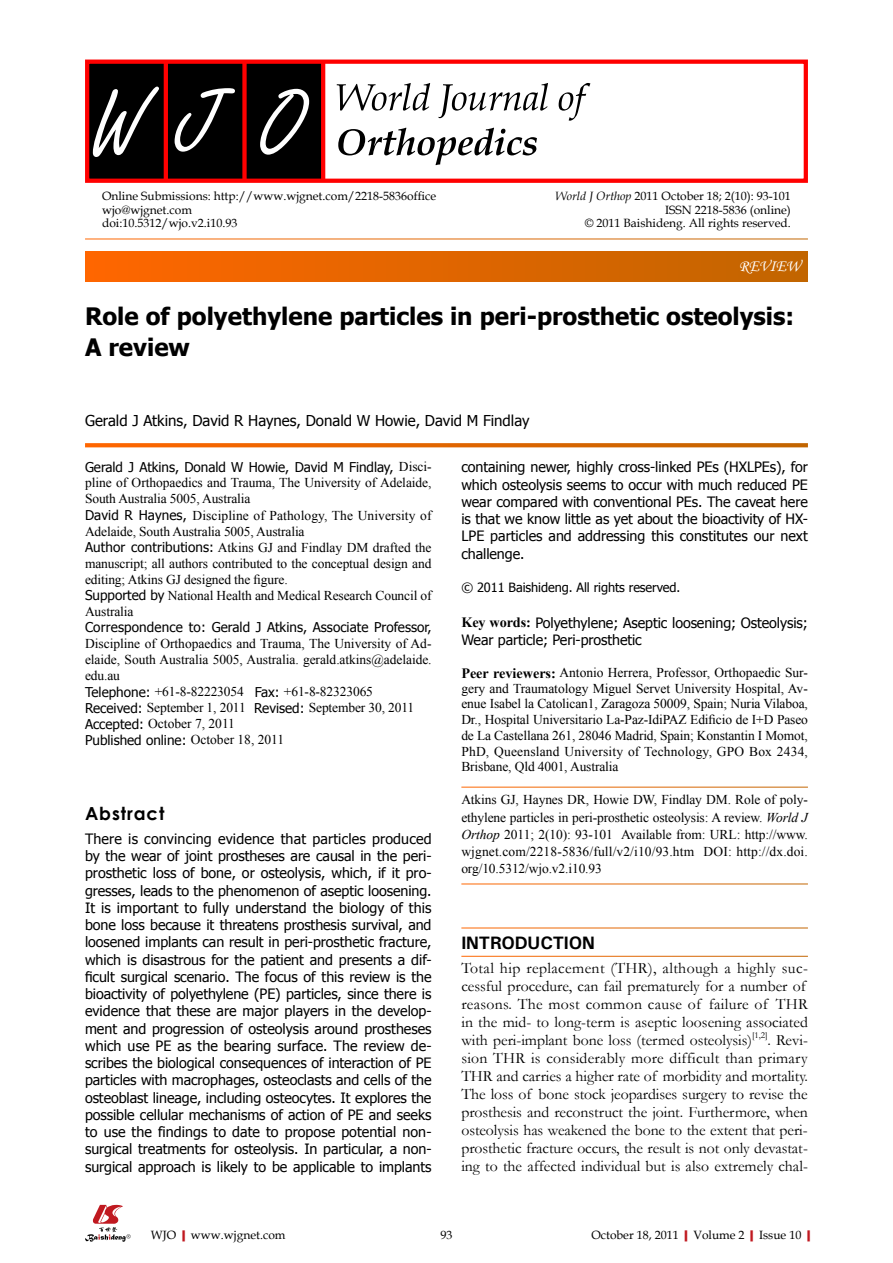
<style>
.page{position:relative;width:893px;height:1263px;background:#fff}
.page>*{position:absolute;margin:0;border:0;box-sizing:border-box;transform-origin:0 0}
.t1{font:700 24px/31.5px "Tahoma";color:#000}
.t2{font:700 18px "Univers";letter-spacing:-.01em;color:#000}
.t3{font:700 18px "Century Gothic";letter-spacing:.05em;color:#000}
.t4{font:16.5px "Monotype Corsiva";color:#fff}
.t5{font:15.75px/18px "Garamond";color:#000}
.t6{font:15px "Tahoma";color:#000}
.t7{font:14.25px/17.2px "Tahoma";letter-spacing:-.005em;color:#000;text-align:justify}
.t8{font:13.5px/16px "Times New Roman";letter-spacing:-.01em;color:#000}
.t9{font:13.5px "Tahoma";color:#000}
.t10{font:12.75px "Tahoma";letter-spacing:-.005em;color:#000}
.t11{font:12px/13.5px "Book Antiqua";color:#000}
.t12{font:9.15px "Garamond";color:#000}
.s1{font-style:italic}
.s2{font-family:"Times New Roman"}
.s3{font-family:"Tahoma"}
.s4{font-family:"Times New Roman";font-weight:700}
.s5{font-weight:700;font-size:14.25px}
.s6{font-weight:700;color:#c01920}
</style>
<div class="page">
<div style="left:85px;top:252px;width:723px;height:29px;background:linear-gradient(to right,#f60,#c16500)"></div>
<svg style="left:85px;top:443px;width:723px;height:4px;background:#e16a09"></svg>
<div style="left:87px;top:61px;width:236px;height:121px;background:#000"></div>
<hr style="left:164px;top:61px;width:4px;height:121px;background:#f00">
<div style="left:242px;top:61px;width:5px;height:121px;background:#f00"></div>
<hr style="left:321px;top:61px;width:4px;height:121px;background:#f00">
<div style="left:85px;top:60px;width:723px;height:123px;border:4px solid #f00"></div>
<svg style="left:260px;top:89px;width:49px;height:66px"></svg>
<svg style="left:175px;top:88px;width:60px;height:64px"></svg>
<svg style="left:93px;top:87px;width:66px;height:70px"></svg>
<svg style="left:337px;top:83px;width:253px;height:38px"></svg>
<svg style="left:338px;top:128px;width:199px;height:37px"></svg>
<svg style="left:85px;top:1205px;width:46px;height:37px"></svg>
<p class="t11" style="left:102px;top:189px;width:336px">Online Submissions: http://www.wjgnet.com/2218-5836office wjo@wjgnet.com<br>doi:10.5312/wjo.v2.i10.93</p>
<p class="t11" style="left:556px;top:189px;width:237px;text-align:right"><span class="s1">World J Orthop</span> 2011 October 18; 2(10): 93-101<br>ISSN 2218-5836 (online)<br>© 2011 Baishideng. All rights reserved.</p>
<p class="t4" style="left:739px;top:256px;width:63px">REVIEW</p>
<h1 class="t1" style="left:85px;top:298px;width:711px">Role of polyethylene particles in peri-prosthetic osteolysis:<br>A review</h1>
<p class="t6" style="left:85px;top:410px;width:446px">Gerald J Atkins, David R Haynes, Donald W Howie, David M Findlay</p>
<p class="t9" style="left:85px;top:458px;width:348px">Gerald J Atkins, Donald W Howie, David M Findlay, <span class="s2">Disci-</span></p>
<p class="t8" style="left:85px;top:475px;width:348px">pline of Orthopaedics and Trauma, The University of Adelaide, South Australia 5005, Australia<br><span class="s3">David R Haynes,</span> Discipline of Pathology, The University of Adelaide, South Australia 5005, Australia<br><span class="s3">Author contributions:</span> Atkins GJ and Findlay DM drafted the manuscript; all authors contributed to the conceptual design and editing; Atkins GJ designed the figure.<br><span class="s3">Supported by</span> National Health and Medical Research Council of Australia</p>
<p class="t9" style="left:85px;top:618px;width:348px">Correspondence to: Gerald J Atkins, Associate Professor,</p>
<p class="t8" style="left:85px;top:635px;width:348px">Discipline of Orthopaedics and Trauma, The University of Ad&shy;elaide, South Australia 5005, Australia. gerald.atkins@adelaide. edu.au<br><span class="s3">Telephone:</span> +61-8-82223054 <span class="s3">Fax:</span> +61-8-82323065<br><span class="s3">Received:</span> September 1, 2011 <span class="s3">Revised:</span> September 30, 2011<br><span class="s3">Accepted:</span> October 7, 2011</p>
<p class="t9" style="left:85px;top:731px;width:201px">Published online: <span class="s2">October 18, 2011</span></p>
<p class="t7" style="left:461px;top:458px;width:348px">containing newer, highly cross-linked PEs (HXLPEs), for which osteolysis seems to occur with much reduced PE wear compared with conventional PEs. The caveat here is that we know little as yet about the bioactivity of HX-LPE particles and addressing this constitutes our next challenge.</p>
<p class="t10" style="left:461px;top:579px;width:221px">© 2011 Baishideng. All rights reserved.</p>
<p class="t7" style="left:461px;top:613px;width:348px"><span class="s4">Key words:</span> Polyethylene; Aseptic loosening; Osteolysis;<br>Wear particle; Peri-prosthetic</p>
<p class="t8" style="left:461px;top:665px;width:348px;text-align:justify"><span class="s5">Peer reviewers:</span> Antonio Herrera, Professor, Orthopaedic Sur&shy;gery and Traumatology Miguel Servet University Hospital, Av&shy;enue Isabel la Catolican1, Zaragoza 50009, Spain; Nuria Vilaboa, Dr., Hospital Universitario La-Paz-IdiPAZ Edificio de I+D Paseo de La Castellana 261, 28046 Madrid, Spain; Konstantin I Momot, PhD, Queensland University of Technology, GPO Box 2434, Brisbane, Qld 4001, Australia</p>
<p class="t8" style="left:461px;top:791px;width:348px;line-height:17.2px;text-align:justify">Atkins GJ, Haynes DR, Howie DW, Findlay DM. Role of poly&shy;ethylene particles in peri-prosthetic osteolysis: A review. <span class="s1">World J Orthop</span> 2011; 2(10): 93-101 Available from: URL: http://www. wjgnet.com/2218-5836/full/v2/i10/93.htm DOI: http://dx.doi. org/10.5312/wjo.v2.i10.93</p>
<p class="t3" style="left:85px;top:800px;width:81px">Abstract</p>
<p class="t7" style="left:85px;top:829px;width:348px">There is convincing evidence that particles produced by the wear of joint prostheses are causal in the peri&shy;prosthetic loss of bone, or osteolysis, which, if it pro&shy;gresses, leads to the phenomenon of aseptic loosening.<br>It is important to fully understand the biology of this bone loss because it threatens prosthesis survival, and loosened implants can result in peri-prosthetic fracture, which is disastrous for the patient and presents a dif&shy;ficult surgical scenario. The focus of this review is the bioactivity of polyethylene (PE) particles, since there is evidence that these are major players in the develop&shy;ment and progression of osteolysis around prostheses which use PE as the bearing surface. The review de&shy;scribes the biological consequences of interaction of PE particles with macrophages, osteoclasts and cells of the osteoblast lineage, including osteocytes. It explores the possible cellular mechanisms of action of PE and seeks to use the findings to date to propose potential non&shy;surgical treatments for osteolysis. In particular, a non&shy;surgical approach is likely to be applicable to implants</p>
<p class="t2" style="left:461px;top:931px;width:135px">INTRODUCTION</p>
<p class="t5" style="left:461px;top:959px;width:348px">Total hip replacement (THR), although a highly suc&shy;cessful procedure, can fail prematurely for a number of reasons. The most common cause of failure of THR in the mid- to long-term is aseptic loosening associated with peri-implant bone loss (termed osteolysis)</p>
<p class="t12" style="left:752px;top:1029px;width:17px">[1,2]</p>
<p class="t5" style="left:461px;top:1031px;width:348px;text-align:justify;text-indent:306px">. Revi&shy;sion THR is considerably more difficult than primary THR and carries a higher rate of morbidity and mortality.<br>The loss of bone stock jeopardises surgery to revise the prosthesis and reconstruct the joint. Furthermore, when osteolysis has weakened the bone to the extent that peri&shy;prosthetic fracture occurs, the result is not only devastat&shy;ing to the affected individual but is also extremely chal-</p>
<p class="t11" style="left:151px;top:1227px;width:136px">WJO<span class="s6">|</span>www.wjgnet.com</p>
<p class="t11" style="left:440px;top:1227px;width:13px">93</p>
<p class="t11" style="left:591px;top:1227px;width:226px">October 18, 2011<span class="s6">|</span>Volume 2<span class="s6">|</span>Issue 10<span class="s6">|</span></p>
</div>
